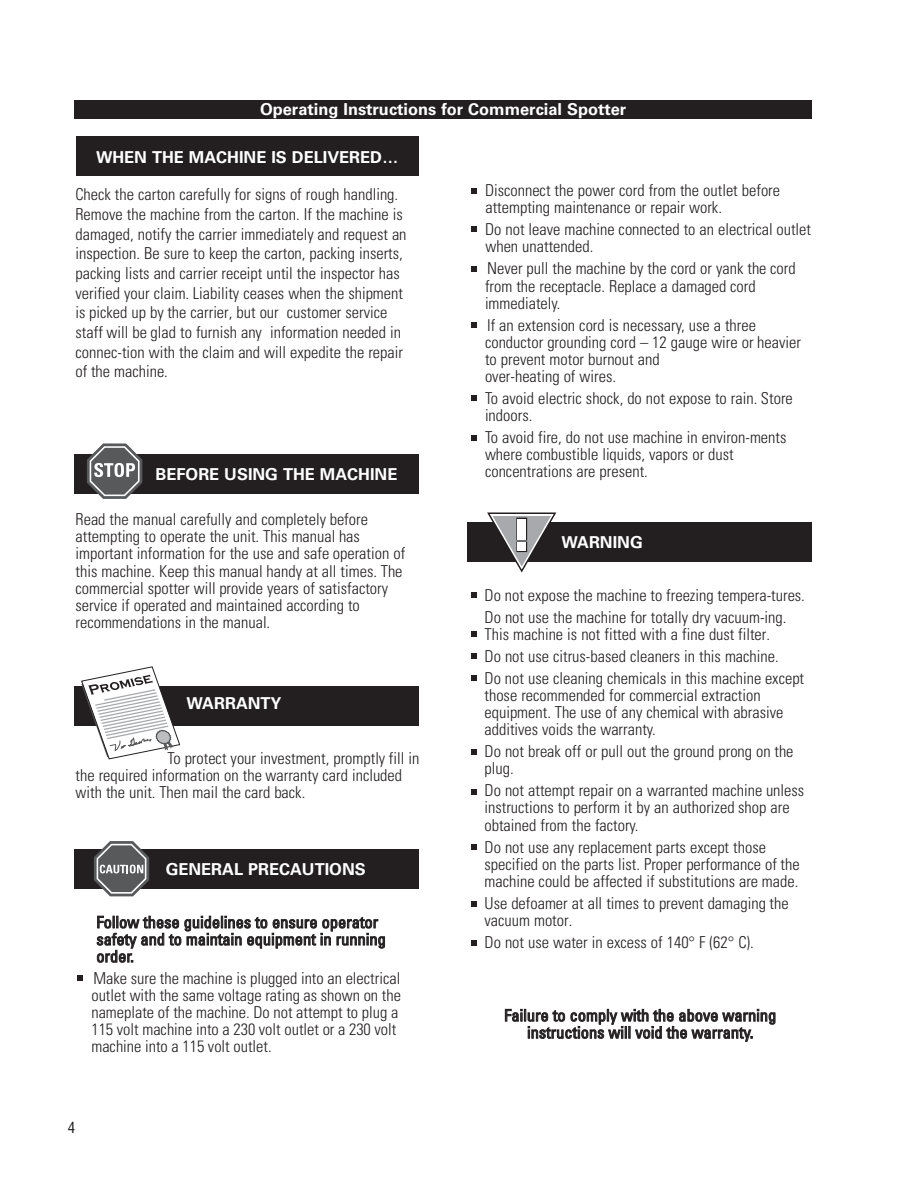
<style>
.page{position:relative;width:918px;height:1188px;background:#fff}
.page>*{position:absolute;margin:0;border:0;box-sizing:border-box;transform-origin:0 0}
.t1{font:300 condensed 16.35px/17.1px "Univers";color:#231f20}
.t2{font:condensed 16.35px/17.1px "Univers";color:#231f20}
.t3{font:700 16.35px "Univers";color:#fff}
.t4{font:condensed 15px "Helvetica";color:#1c1b1a}
</style>
<div class="page">
<div style="left:74px;top:100px;width:738px;height:19px;background:#231f20"></div>
<div style="left:74px;top:687px;width:345px;height:39px;background:#231f20"></div>
<div style="left:76px;top:137px;width:343px;height:39px;background:#231f20"></div>
<div style="left:74px;top:454px;width:345px;height:39px;background:#231f20"></div>
<div style="left:74px;top:849px;width:345px;height:39px;background:#231f20"></div>
<svg style="left:77px;top:975px;width:6px;height:6px"></svg>
<svg style="left:87px;top:443px;width:55px;height:56px"></svg>
<svg style="left:94px;top:841px;width:55px;height:55px"></svg>
<svg style="left:81px;top:666px;width:99px;height:94px"></svg>
<div style="left:468px;top:522px;width:344px;height:40px;background:#231f20"></div>
<svg style="left:471px;top:592px;width:6px;height:6px"></svg>
<svg style="left:471px;top:631px;width:6px;height:6px"></svg>
<svg style="left:471px;top:653px;width:6px;height:6px"></svg>
<svg style="left:471px;top:675px;width:6px;height:6px"></svg>
<svg style="left:471px;top:749px;width:6px;height:5px"></svg>
<svg style="left:471px;top:789px;width:6px;height:6px"></svg>
<svg style="left:471px;top:844px;width:6px;height:6px"></svg>
<svg style="left:471px;top:901px;width:6px;height:5px"></svg>
<svg style="left:471px;top:940px;width:6px;height:6px"></svg>
<svg style="left:487px;top:512px;width:70px;height:61px"></svg>
<div style="left:516px;top:518px;width:11px;height:22px;border:2px solid #231f20"></div>
<div style="left:516px;top:542px;width:11px;height:10px;border:2px solid #231f20"></div>
<div style="left:518px;top:519px;width:8px;height:20px;background:#fff"></div>
<div style="left:518px;top:543px;width:8px;height:8px;background:#fff"></div>
<svg style="left:471px;top:226px;width:6px;height:5px"></svg>
<svg style="left:471px;top:266px;width:6px;height:6px"></svg>
<svg style="left:471px;top:322px;width:6px;height:6px"></svg>
<svg style="left:471px;top:396px;width:6px;height:5px"></svg>
<svg style="left:471px;top:435px;width:6px;height:5px"></svg>
<svg style="left:471px;top:188px;width:6px;height:6px"></svg>
<p class="t3" style="left:260px;top:100px;width:368px">Operating Instructions for Commercial Spotter</p>
<p class="t3" style="left:96px;top:147px;width:304px">WHEN THE MACHINE IS DELIVERED…</p>
<p class="t1" style="left:75px;top:185px;width:333px;line-height:19.6px">Check the carton carefully for signs of rough handling.<br>Remove the machine from the carton. If the machine is damaged, notify the carrier immediately and request an inspection. Be sure to keep the carton, packing inserts, packing lists and carrier receipt until the inspector has verified your claim. Liability ceases when the shipment is picked up by the carrier, but our customer service staff will be glad to furnish any information needed in connec-tion with the claim and will expedite the repair of the machine.</p>
<p class="t3" style="left:156px;top:464px;width:243px">BEFORE USING THE MACHINE</p>
<p class="t1" style="left:76px;top:511px;width:331px">Read the manual carefully and completely before attempting to operate the unit. This manual has important information for the use and safe operation of this machine. Keep this manual handy at all times. The commercial spotter will provide years of satisfactory service if operated and maintained according to recommendations in the manual.</p>
<p class="t3" style="left:186px;top:694px;width:97px">WARRANTY</p>
<p class="t1" style="left:76px;top:750px;width:345px;text-indent:92px">To protect your investment, promptly fill in the required information on the warranty card included with the unit. Then mail the card back.</p>
<p class="t3" style="left:166px;top:859px;width:202px">GENERAL PRECAUTIONS</p>
<p class="t2" style="left:96px;top:913px;width:291px">Follow these guidelines to ensure operator safety and to maintain equipment in running order.</p>
<p class="t1" style="left:91px;top:970px;width:311px">Make sure the machine is plugged into an electrical outlet with the same voltage rating as shown on the nameplate of the machine. Do not attempt to plug a 115 volt machine into a 230 volt outlet or a 230 volt machine into a 115 volt outlet.</p>
<p class="t4" style="left:68px;top:1119px;width:9px">4</p>
<p class="t1" style="left:485px;top:182px;width:297px">Disconnect the power cord from the outlet before attempting maintenance or repair work.</p>
<p class="t1" style="left:485px;top:221px;width:328px">Do not leave machine connected to an electrical outlet when unattended.</p>
<p class="t1" style="left:485px;top:260px;width:312px">Never pull the machine by the cord or yank the cord from the receptacle. Replace a damaged cord immediately.</p>
<p class="t1" style="left:485px;top:316px;width:317px">If an extension cord is necessary, use a three conductor grounding cord – 12 gauge wire or heavier to prevent motor burnout and<br>over-heating of wires.</p>
<p class="t1" style="left:485px;top:390px;width:309px">To avoid electric shock, do not expose to rain. Store indoors.</p>
<p class="t1" style="left:485px;top:429px;width:303px">To avoid fire, do not use machine in environ-ments where combustible liquids, vapors or dust concentrations are present.</p>
<p class="t3" style="left:561px;top:533px;width:83px">WARNING</p>
<p class="t1" style="left:485px;top:584px;width:322px;line-height:22px">Do not expose the machine to freezing tempera-tures.<br>Do not use the machine for totally dry vacuum-ing.</p>
<p class="t1" style="left:485px;top:623px;width:321px;line-height:22px">This machine is not fitted with a fine dust filter.<br>Do not use citrus-based cleaners in this machine.<br>Do not use cleaning chemicals in this machine except</p>
<p class="t1" style="left:485px;top:687px;width:300px">those recommended for commercial extraction equipment. The use of any chemical with abrasive additives voids the warranty.</p>
<p class="t1" style="left:485px;top:743px;width:311px">Do not break off or pull out the ground prong on the plug.</p>
<p class="t1" style="left:485px;top:782px;width:321px">Do not attempt repair on a warranted machine unless instructions to perform it by an authorized shop are obtained from the factory.</p>
<p class="t1" style="left:485px;top:838px;width:317px">Do not use any replacement parts except those specified on the parts list. Proper performance of the machine could be affected if substitutions are made.</p>
<p class="t1" style="left:485px;top:894px;width:306px">Use defoamer at all times to prevent damaging the vacuum motor.</p>
<p class="t1" style="left:485px;top:934px;width:271px">Do not use water in excess of 140° F (62° C).</p>
<p class="t2" style="left:504px;top:1007px;width:274px;text-align:center">Failure to comply with the above warning instructions will void the warranty.</p>
</div>
